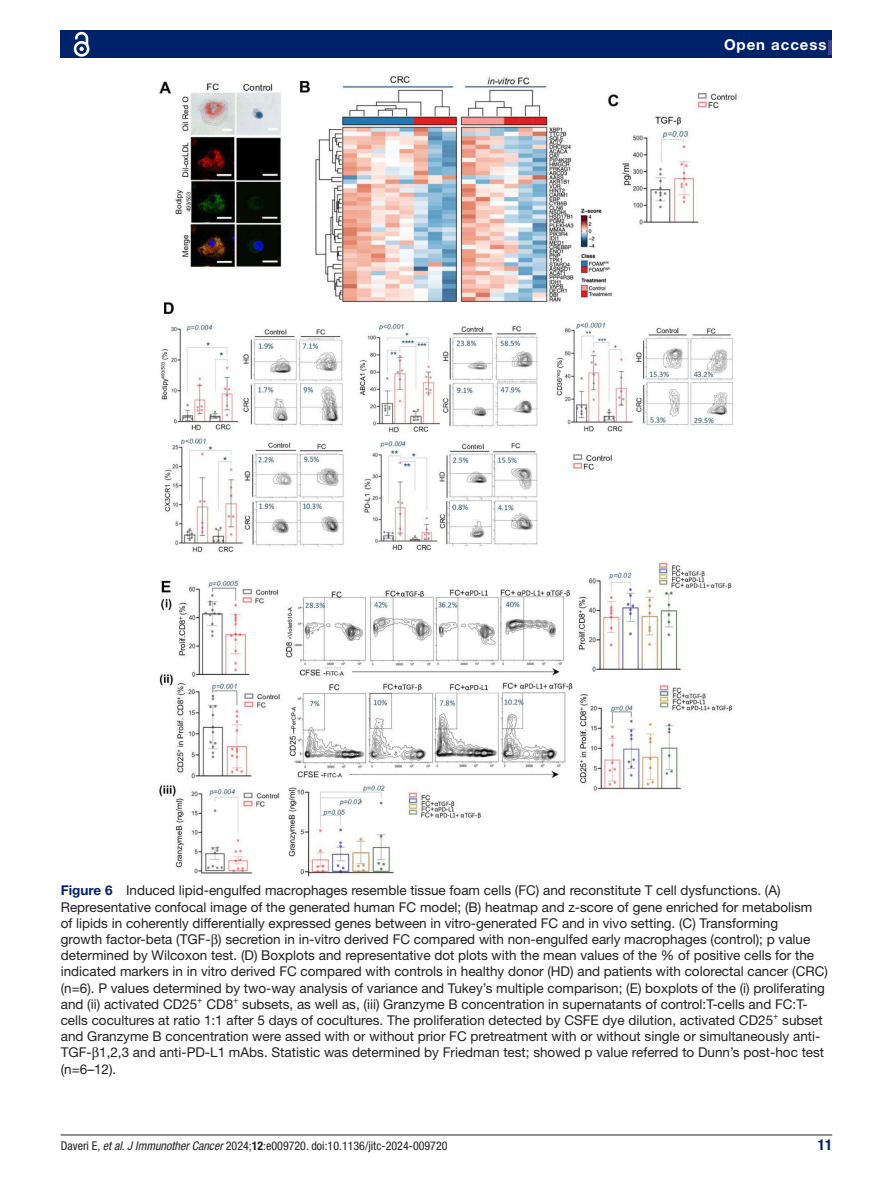
<style>
.page{position:relative;width:893px;height:1191px;background:#fff}
.page>*{position:absolute;margin:0;border:0;box-sizing:border-box;transform-origin:0 0}
.t1{font:700 15px "Helvetica Neue LT Std";letter-spacing:.065em;color:#fff}
.t2{font:700 condensed 15px "Helvetica Neue LT Std";color:#00226b}
.t3{font:13.5px/16.2px "Helvetica Neue LT Std";color:#231f20}
.t4{font:condensed 12px "Helvetica Neue LT Std";color:#231f20}
.t5{font:9px "Helvetica Neue LT Std";color:#231f20}
.s1{font-weight:700;color:#00226b}
.s2{font-style:italic}
.s3{font-weight:700}
</style>
<div class="page">
<hr style="left:61px;top:1134px;width:771px;height:1px;background:#231f20">
<div style="left:61px;top:31px;width:771px;height:27px;background:#00226b"></div>
<hr style="left:828px;top:40px;width:4px;height:15px;background:#414099">
<svg style="left:73px;top:31px;width:17px;height:26px"></svg>
<img style="left:159px;top:75px;width:578px;height:802px">
<p class="t1" style="left:724px;top:35px;width:104px">Open access</p>
<p class="t3" style="left:61px;top:882px;width:769px"><span class="s1">Figure 6</span> Induced lipid-engulfed macrophages resemble tissue foam cells (FC) and reconstitute T cell dysfunctions. (A)<br>Representative confocal image of the generated human FC model; (B) heatmap and z-score of gene enriched for metabolism<br>of lipids in coherently differentially expressed genes between in vitro-generated FC and in vivo setting. (C) Transforming<br>growth factor-beta (TGF- ) secretion in in-vitro derived FC compared with non-engulfed early macrophages (control); p value determined by Wilcoxon test. (D) Boxplots and representative dot plots with the mean values of the % of positive cells for the indicated markers in in vitro derived FC compared with controls in healthy donor (HD) and patients with colorectal cancer (CRC) (n<span class="s2">=</span>6). P values determined by two-way analysis of variance and Tukey’s multiple comparison; (E) boxplots of the (i) proliferating and (ii) activated CD25<sup>+</sup> CD8<sup>+</sup> subsets, as well as, (iii) Granzyme B concentration in supernatants of control:T-cells and FC:T&shy;cells cocultures at ratio 1:1 after 5 days of cocultures. The proliferation detected by CSFE dye dilution, activated CD25</p>
<p class="t5" style="left:773px;top:1010px;width:7px">+</p>
<p class="t3" style="left:61px;top:1012px;width:765px;text-indent:721px">subset and Granzyme B concentration were assed with or without prior FC pretreatment with or without single or simultaneously anti-TGF- 1,2,3 and anti-PD-L1 mAbs. Statistic was determined by Friedman test; showed p value referred to Dunn’s post-hoc test (n=6–12).</p>
<p class="t4" style="left:61px;top:1138px;width:388px">Daveri E, <span class="s2">et al</span>. <span class="s2">J Immunother Cancer</span> 2024;<span class="s3">12</span>:e009720. doi:10.1136/jitc-2024-009720</p>
<p class="t2" style="left:818px;top:1135px;width:16px">11</p>
</div>
